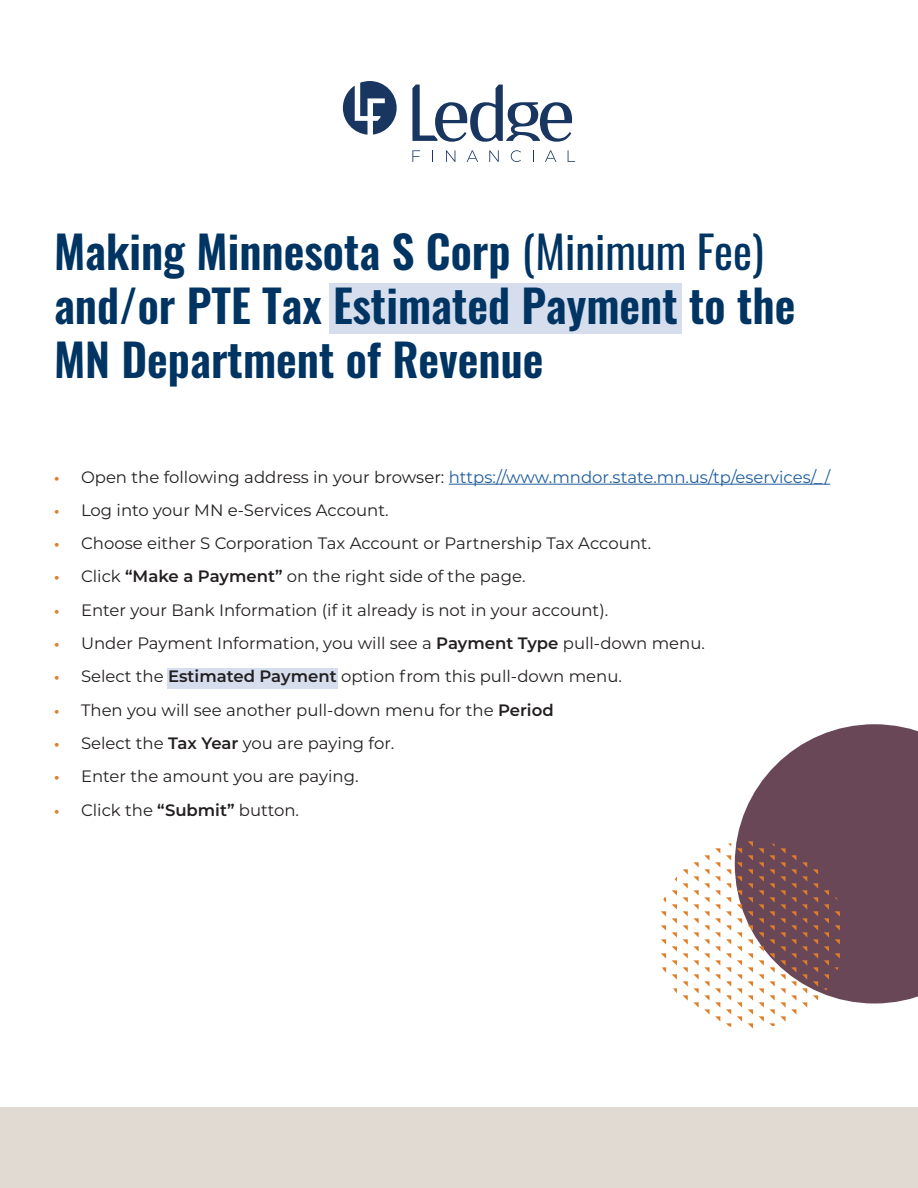
<style>
.page{position:relative;width:918px;height:1188px;background:#fff}
.page>*{position:absolute;margin:0;border:0;box-sizing:border-box;transform-origin:0 0}
.t1{font:600 45px/54px "Oswald";color:#003462}
.t2{font:16.5px "Montserrat";color:#231f20}
.t3{font:16.5px "Montserrat";color:#215e9e}
.s1{font-weight:400}
.s2{font-weight:700;font-size:15px;color:#e07e27}
.s3{color:#231f20}
.s4{font-weight:600}
</style>
<div class="page">
<div style="left:0;top:1107px;width:918px;height:81px;background:#e1dad3"></div>
<div style="left:329px;top:283px;width:352px;height:51px;background:#d6deee"></div>
<div style="left:167px;top:668px;width:171px;height:20px;background:#d6deee"></div>
<svg style="left:412px;top:150px;width:8px;height:12px"></svg>
<svg style="left:432px;top:150px;width:1px;height:12px"></svg>
<svg style="left:446px;top:150px;width:9px;height:12px"></svg>
<svg style="left:467px;top:150px;width:11px;height:12px"></svg>
<svg style="left:489px;top:150px;width:10px;height:12px"></svg>
<svg style="left:511px;top:150px;width:10px;height:12px"></svg>
<svg style="left:533px;top:150px;width:1px;height:12px"></svg>
<svg style="left:545px;top:150px;width:11px;height:12px"></svg>
<svg style="left:568px;top:150px;width:7px;height:12px"></svg>
<svg style="left:412px;top:85px;width:160px;height:57px"></svg>
<svg style="left:343px;top:81px;width:54px;height:54px"></svg>
<hr style="left:449px;top:484px;width:381px;height:1px;background:#215e9e">
<svg style="left:735px;top:724px;width:183px;height:280px;fill:#694757"></svg>
<svg style="left:661px;top:911px;width:5px;height:6px"></svg>
<svg style="left:726px;top:911px;width:5px;height:6px"></svg>
<svg style="left:748px;top:911px;width:5px;height:6px"></svg>
<svg style="left:813px;top:911px;width:5px;height:6px"></svg>
<svg style="left:835px;top:911px;width:5px;height:6px"></svg>
<svg style="left:672px;top:904px;width:5px;height:6px"></svg>
<svg style="left:737px;top:904px;width:5px;height:6px"></svg>
<svg style="left:802px;top:904px;width:5px;height:6px"></svg>
<svg style="left:824px;top:904px;width:5px;height:6px"></svg>
<svg style="left:663px;top:897px;width:3px;height:6px"></svg>
<svg style="left:726px;top:897px;width:5px;height:6px"></svg>
<svg style="left:748px;top:897px;width:5px;height:6px"></svg>
<svg style="left:813px;top:897px;width:5px;height:6px"></svg>
<svg style="left:835px;top:897px;width:5px;height:6px"></svg>
<svg style="left:672px;top:890px;width:5px;height:6px"></svg>
<svg style="left:737px;top:890px;width:5px;height:6px"></svg>
<svg style="left:802px;top:890px;width:5px;height:6px"></svg>
<svg style="left:824px;top:890px;width:5px;height:6px"></svg>
<svg style="left:726px;top:883px;width:5px;height:6px"></svg>
<svg style="left:748px;top:883px;width:5px;height:6px"></svg>
<svg style="left:813px;top:883px;width:5px;height:6px"></svg>
<svg style="left:835px;top:883px;width:5px;height:6px"></svg>
<svg style="left:737px;top:876px;width:5px;height:6px"></svg>
<svg style="left:802px;top:876px;width:5px;height:6px"></svg>
<svg style="left:824px;top:876px;width:5px;height:6px"></svg>
<svg style="left:726px;top:869px;width:5px;height:6px"></svg>
<svg style="left:748px;top:869px;width:5px;height:6px"></svg>
<svg style="left:813px;top:869px;width:5px;height:6px"></svg>
<svg style="left:835px;top:869px;width:5px;height:6px"></svg>
<svg style="left:737px;top:862px;width:5px;height:6px"></svg>
<svg style="left:802px;top:862px;width:5px;height:6px"></svg>
<svg style="left:824px;top:862px;width:5px;height:6px"></svg>
<svg style="left:726px;top:855px;width:5px;height:6px"></svg>
<svg style="left:748px;top:855px;width:5px;height:6px"></svg>
<svg style="left:813px;top:855px;width:5px;height:6px"></svg>
<svg style="left:835px;top:855px;width:5px;height:6px"></svg>
<svg style="left:737px;top:848px;width:5px;height:6px"></svg>
<svg style="left:802px;top:848px;width:5px;height:6px"></svg>
<svg style="left:824px;top:848px;width:5px;height:6px"></svg>
<svg style="left:748px;top:841px;width:5px;height:6px"></svg>
<svg style="left:813px;top:841px;width:5px;height:6px"></svg>
<svg style="left:835px;top:841px;width:5px;height:6px"></svg>
<svg style="left:726px;top:1023px;width:5px;height:4px"></svg>
<svg style="left:748px;top:1023px;width:5px;height:6px"></svg>
<svg style="left:737px;top:1016px;width:5px;height:6px"></svg>
<svg style="left:726px;top:1009px;width:5px;height:6px"></svg>
<svg style="left:748px;top:1009px;width:5px;height:6px"></svg>
<svg style="left:737px;top:1002px;width:5px;height:6px"></svg>
<svg style="left:802px;top:1002px;width:5px;height:6px"></svg>
<svg style="left:726px;top:995px;width:5px;height:6px"></svg>
<svg style="left:748px;top:995px;width:5px;height:6px"></svg>
<svg style="left:813px;top:995px;width:5px;height:6px"></svg>
<svg style="left:835px;top:995px;width:5px;height:6px"></svg>
<svg style="left:673px;top:988px;width:4px;height:5px"></svg>
<svg style="left:737px;top:988px;width:5px;height:6px"></svg>
<svg style="left:802px;top:988px;width:5px;height:6px"></svg>
<svg style="left:824px;top:988px;width:5px;height:6px"></svg>
<svg style="left:726px;top:981px;width:5px;height:6px"></svg>
<svg style="left:748px;top:981px;width:5px;height:6px"></svg>
<svg style="left:813px;top:981px;width:5px;height:6px"></svg>
<svg style="left:835px;top:981px;width:5px;height:6px"></svg>
<svg style="left:672px;top:974px;width:5px;height:6px"></svg>
<svg style="left:737px;top:974px;width:5px;height:6px"></svg>
<svg style="left:802px;top:974px;width:5px;height:6px"></svg>
<svg style="left:824px;top:974px;width:5px;height:6px"></svg>
<svg style="left:662px;top:967px;width:4px;height:6px"></svg>
<svg style="left:726px;top:967px;width:5px;height:6px"></svg>
<svg style="left:748px;top:967px;width:5px;height:6px"></svg>
<svg style="left:813px;top:967px;width:5px;height:6px"></svg>
<svg style="left:835px;top:967px;width:5px;height:6px"></svg>
<svg style="left:672px;top:960px;width:5px;height:6px"></svg>
<svg style="left:737px;top:960px;width:5px;height:6px"></svg>
<svg style="left:802px;top:960px;width:5px;height:6px"></svg>
<svg style="left:824px;top:960px;width:5px;height:6px"></svg>
<svg style="left:661px;top:953px;width:5px;height:6px"></svg>
<svg style="left:726px;top:953px;width:5px;height:6px"></svg>
<svg style="left:748px;top:953px;width:5px;height:6px"></svg>
<svg style="left:813px;top:953px;width:5px;height:6px"></svg>
<svg style="left:835px;top:953px;width:5px;height:6px"></svg>
<svg style="left:672px;top:946px;width:5px;height:6px"></svg>
<svg style="left:737px;top:946px;width:5px;height:6px"></svg>
<svg style="left:802px;top:946px;width:5px;height:6px"></svg>
<svg style="left:824px;top:946px;width:5px;height:6px"></svg>
<svg style="left:661px;top:939px;width:5px;height:6px"></svg>
<svg style="left:726px;top:939px;width:5px;height:6px"></svg>
<svg style="left:748px;top:939px;width:5px;height:6px"></svg>
<svg style="left:813px;top:939px;width:5px;height:6px"></svg>
<svg style="left:835px;top:939px;width:5px;height:6px"></svg>
<svg style="left:672px;top:932px;width:5px;height:6px"></svg>
<svg style="left:737px;top:932px;width:5px;height:6px"></svg>
<svg style="left:802px;top:932px;width:5px;height:6px"></svg>
<svg style="left:824px;top:932px;width:5px;height:6px"></svg>
<svg style="left:661px;top:925px;width:5px;height:6px"></svg>
<svg style="left:726px;top:925px;width:5px;height:6px"></svg>
<svg style="left:748px;top:925px;width:5px;height:6px"></svg>
<svg style="left:813px;top:925px;width:5px;height:6px"></svg>
<svg style="left:835px;top:925px;width:5px;height:6px"></svg>
<svg style="left:672px;top:918px;width:5px;height:6px"></svg>
<svg style="left:683px;top:848px;width:37px;height:173px"></svg>
<svg style="left:737px;top:918px;width:5px;height:6px"></svg>
<svg style="left:759px;top:841px;width:37px;height:186px"></svg>
<svg style="left:802px;top:918px;width:5px;height:6px"></svg>
<svg style="left:824px;top:918px;width:5px;height:6px"></svg>
<h1 class="t1" style="left:54px;top:227px;width:743px">Making Minnesota S Corp <span class="s1">(Minimum Fee) </span>and/or PTE Tax Estimated Payment to the<br>MN Department of Revenue</h1>
<p class="t3" style="left:54px;top:465px;width:778px"><span class="s2">•</span> <span class="s3">Open the following address in your browser:</span> https://www.mndor.state.mn.us/tp/eservices/_ /</p>
<p class="t2" style="left:54px;top:499px;width:336px"><span class="s2">•</span> Log into your MN e-Services Account.</p>
<p class="t2" style="left:54px;top:532px;width:599px"><span class="s2">•</span> Choose either S Corporation Tax Account or Partnership Tax Account.</p>
<p class="t2" style="left:54px;top:565px;width:473px"><span class="s2">•</span> Click <span class="s4">“Make a Payment”</span> on the right side of the page.</p>
<p class="t2" style="left:54px;top:599px;width:556px"><span class="s2">•</span> Enter your Bank Information (if it already is not in your account).</p>
<p class="t2" style="left:54px;top:632px;width:653px"><span class="s2">•</span> Under Payment Information, you will see a <span class="s4">Payment Type</span> pull-down menu.</p>
<p class="t2" style="left:54px;top:665px;width:569px"><span class="s2">•</span> Select the <span class="s4">Estimated Payment</span> option from this pull-down menu.</p>
<p class="t2" style="left:54px;top:698px;width:501px"><span class="s2">•</span> Then you will see another pull-down menu for the <span class="s4">Period</span></p>
<p class="t2" style="left:54px;top:732px;width:342px"><span class="s2">•</span> Select the <span class="s4">Tax Year</span> you are paying for.</p>
<p class="t2" style="left:54px;top:765px;width:306px"><span class="s2">•</span> Enter the amount you are paying.</p>
<p class="t2" style="left:54px;top:798px;width:247px"><span class="s2">•</span> Click the <span class="s4">“Submit”</span> button.</p>
</div>
